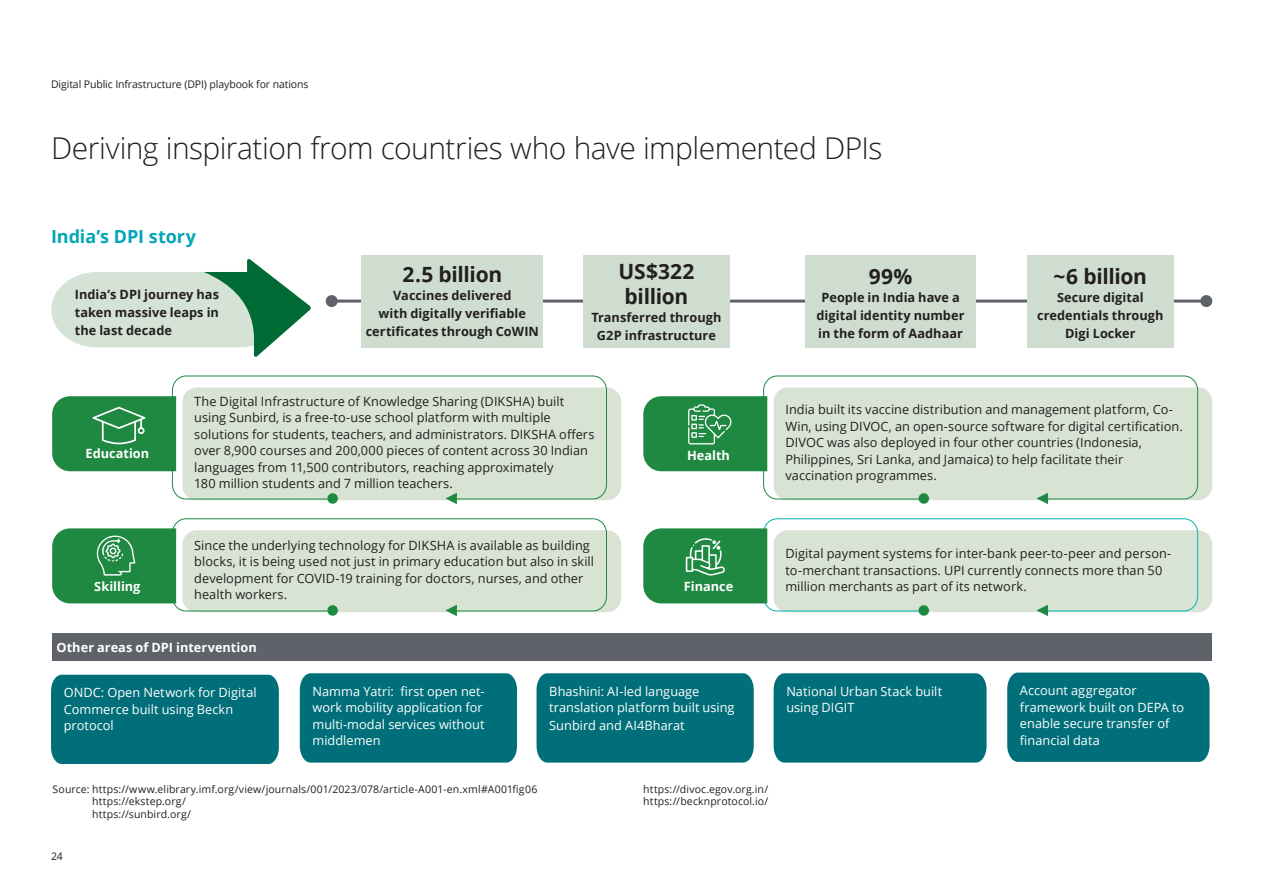
<style>
.page{position:relative;width:1263px;height:893px;background:#fff}
.page>*{position:absolute;margin:0;border:0;box-sizing:border-box;transform-origin:0 0}
.Cover_headline_bold__18_22pt{font:300 30px "Open Sans";letter-spacing:-.015em;color:#231f20}
.Body_copy__8_5_12pt{font:700 21px/25.2px "Open Sans";letter-spacing:-.015em;color:#231f20}
.Body_copy__8_5_12pt-2{font:700 18px "Open Sans";letter-spacing:-.005em;color:#00a6b9}
.Body_copy__8_5_12pt-3{font:12.75px/16.5px "Open Sans";letter-spacing:.005em;color:#231f20}
.Body_copy__8_5_12pt-4{font:12.75px/16.5px "Open Sans";color:#fff}
.Body_copy__8_5_12pt-5{font:700 12.75px/18px "Open Sans";letter-spacing:.005em;color:#231f20;text-align:center}
.Body_copy__8_5_12pt-6{font:700 12.75px "Open Sans";color:#fff}
.Body_copy__8_5_12pt-7{font:10.5px/12.6px "Open Sans";letter-spacing:.01em;color:#231f20}
.Body_copy__8_5_12pt-8{font:10.5px "Open Sans";letter-spacing:-.01em;color:#231f20}
</style>
<div class="page">
<img style="left:52px;top:295px;width:1161px;height:456px">
<svg style="left:51px;top:259px;width:260px;height:98px"></svg>
<hr style="left:332px;top:300px;width:874px;height:3px;background:#5f6369">
<div style="left:326px;top:295px;width:12px;height:12px;background:#5f6369;border-radius:50%"></div>
<div style="left:1200px;top:295px;width:12px;height:12px;background:#5f6369;border-radius:50%"></div>
<div style="left:361px;top:255px;width:182px;height:92px;background:#cfddd1"></div>
<div style="left:583px;top:255px;width:147px;height:92px;background:#cfddd1"></div>
<div style="left:805px;top:255px;width:171px;height:92px;background:#cfddd1"></div>
<div style="left:1027px;top:255px;width:147px;height:92px;background:#cfddd1"></div>
<div style="left:182px;top:387px;width:439px;height:113px;background:#d8e3d4;border-radius:14px"></div>
<div style="left:774px;top:387px;width:438px;height:113px;background:#d8e3d4;border-radius:14px"></div>
<div style="left:182px;top:530px;width:439px;height:82px;background:#d8e3d4;border-radius:14px"></div>
<div style="left:774px;top:530px;width:438px;height:82px;background:#d8e3d4;border-radius:14px"></div>
<div style="left:172px;top:376px;width:435px;height:123px;border:1px solid #1f8942;border-radius:14px"></div>
<div style="left:763px;top:376px;width:435px;height:123px;border:1px solid #1f8942;border-radius:14px"></div>
<div style="left:172px;top:518px;width:435px;height:93px;border:1px solid #1f8942;border-radius:14px"></div>
<div style="left:763px;top:518px;width:435px;height:93px;border:1px solid #00b5ae;border-radius:14px"></div>
<svg style="left:444px;top:492px;width:14px;height:13px"></svg>
<svg style="left:1035px;top:493px;width:14px;height:12px"></svg>
<svg style="left:444px;top:604px;width:14px;height:13px"></svg>
<svg style="left:1035px;top:604px;width:14px;height:13px"></svg>
<div style="left:328px;top:494px;width:9px;height:9px;background:#1f8942;border-radius:50%"></div>
<div style="left:327px;top:493px;width:11px;height:11px;border:2px solid #1f8942;border-radius:50%"></div>
<div style="left:919px;top:494px;width:9px;height:9px;background:#1f8942;border-radius:50%"></div>
<div style="left:918px;top:493px;width:11px;height:11px;border:2px solid #1f8942;border-radius:50%"></div>
<div style="left:328px;top:606px;width:9px;height:9px;background:#1f8942;border-radius:50%"></div>
<div style="left:327px;top:605px;width:11px;height:11px;border:2px solid #1f8942;border-radius:50%"></div>
<div style="left:919px;top:606px;width:9px;height:9px;background:#1f8942;border-radius:50%"></div>
<div style="left:918px;top:605px;width:11px;height:11px;border:2px solid #1f8942;border-radius:50%"></div>
<div style="left:52px;top:634px;width:1159px;height:27px;background:#5f6369"></div>
<svg style="left:52px;top:396px;width:124px;height:75px"></svg>
<svg style="left:643px;top:396px;width:124px;height:75px"></svg>
<svg style="left:52px;top:528px;width:124px;height:75px"></svg>
<svg style="left:643px;top:528px;width:124px;height:75px"></svg>
<div style="left:51px;top:675px;width:228px;height:89px;background:#006f7a"></div>
<div style="left:774px;top:673px;width:212px;height:90px;background:#006f7a"></div>
<div style="left:300px;top:673px;width:217px;height:90px;background:#006f7a"></div>
<div style="left:536px;top:673px;width:218px;height:90px;background:#006f7a"></div>
<div style="left:1007px;top:673px;width:202px;height:89px;background:#006f7a"></div>
<p class="Body_copy__8_5_12pt-8" style="left:51px;top:77px;width:259px">Digital Public Infrastructure (DPI) playbook for nations</p>
<p class="Cover_headline_bold__18_22pt" style="left:51px;top:128px;width:833px">Deriving inspiration from countries who have implemented DPIs</p>
<p class="Body_copy__8_5_12pt-2" style="left:51px;top:224px;width:146px">India’s DPI story</p>
<p class="Body_copy__8_5_12pt-5" style="left:75px;top:285px;width:146px;text-align:justify">India’s DPI journey has taken massive leaps in the last decade</p>
<p class="Body_copy__8_5_12pt" style="left:402px;top:261px;width:101px">2.5 billion</p>
<p class="Body_copy__8_5_12pt-5" style="left:366px;top:286px;width:175px">Vaccines delivered<br>with digitally verifiable certificates through CoWIN</p>
<p class="Body_copy__8_5_12pt" style="left:619px;top:258px;width:77px">US$322 billion</p>
<p class="Body_copy__8_5_12pt-5" style="left:591px;top:308px;width:131px">Transferred through<br>G2P infrastructure</p>
<p class="Body_copy__8_5_12pt" style="left:869px;top:263px;width:45px">99%</p>
<p class="Body_copy__8_5_12pt-5" style="left:816px;top:288px;width:150px">People in India have a digital identity number in the form of Aadhaar</p>
<p class="Body_copy__8_5_12pt" style="left:1054px;top:263px;width:95px">~6 billion</p>
<p class="Body_copy__8_5_12pt-5" style="left:1037px;top:288px;width:128px">Secure digital credentials through<br>Digi Locker</p>
<p class="Body_copy__8_5_12pt-3" style="left:194px;top:393px;width:402px">The Digital Infrastructure of Knowledge Sharing (DIKSHA) built using Sunbird, is a free-to-use school platform with multiple solutions for students, teachers, and administrators. DIKSHA offers over 8,900 courses and 200,000 pieces of content across 30 Indian languages from 11,500 contributors, reaching approximately<br>180 million students and 7 million teachers.</p>
<p class="Body_copy__8_5_12pt-3" style="left:785px;top:401px;width:399px">India built its vaccine distribution and management platform, Co-Win, using DIVOC, an open-source software for digital certification.<br>DIVOC was also deployed in four other countries (Indonesia, Philippines, Sri Lanka, and Jamaica) to help facilitate their vaccination programmes.</p>
<p class="Body_copy__8_5_12pt-6" style="left:85px;top:444px;width:65px">Education</p>
<p class="Body_copy__8_5_12pt-6" style="left:687px;top:446px;width:44px">Health</p>
<p class="Body_copy__8_5_12pt-3" style="left:194px;top:537px;width:401px">Since the underlying technology for DIKSHA is available as building blocks, it is being used not just in primary education but also in skill development for COVID-19 training for doctors, nurses, and other health workers.</p>
<p class="Body_copy__8_5_12pt-3" style="left:785px;top:545px;width:387px">Digital payment systems for inter-bank peer-to-peer and person&shy;to-merchant transactions. UPI currently connects more than 50</p>
<p class="Body_copy__8_5_12pt-3" style="left:785px;top:578px;width:243px">million merchants as part of its network.</p>
<p class="Body_copy__8_5_12pt-6" style="left:94px;top:577px;width:48px">Skilling</p>
<p class="Body_copy__8_5_12pt-6" style="left:684px;top:577px;width:51px">Finance</p>
<p class="Body_copy__8_5_12pt-6" style="left:56px;top:639px;width:202px">Other areas of DPI intervention</p>
<p class="Body_copy__8_5_12pt-4" style="left:313px;top:683px;width:174px">Namma Yatri: first open net&shy;work mobility application for multi-modal services without middlemen</p>
<p class="Body_copy__8_5_12pt-4" style="left:549px;top:683px;width:187px">Bhashini: AI-led language translation platform built using</p>
<p class="Body_copy__8_5_12pt-4" style="left:64px;top:684px;width:194px">ONDC: Open Network for Digital<br>Commerce built using Beckn protocol</p>
<p class="Body_copy__8_5_12pt-4" style="left:786px;top:683px;width:157px">National Urban Stack built using DIGIT</p>
<p class="Body_copy__8_5_12pt-4" style="left:549px;top:717px;width:137px">Sunbird and AI4Bharat</p>
<p class="Body_copy__8_5_12pt-7" style="left:92px;top:782px;width:447px;text-indent:-40px">Source: https://www.elibrary.imf.org/view/journals/001/2023/078/article-A001-en.xml#A001fig06 https://ekstep.org/<br>https://sunbird.org/</p>
<p class="Body_copy__8_5_12pt-7" style="left:643px;top:782px;width:126px">https://divoc.egov.org.in/</p>
<p class="Body_copy__8_5_12pt-7" style="left:643px;top:795px;width:126px">https://becknprotocol.io/</p>
<p class="Body_copy__8_5_12pt-7" style="left:51px;top:850px;width:13px">24</p>
<p class="Body_copy__8_5_12pt-4" style="left:1020px;top:682px;width:166px">Account aggregator framework built on DEPA to enable secure transfer of financial data</p>
</div>
